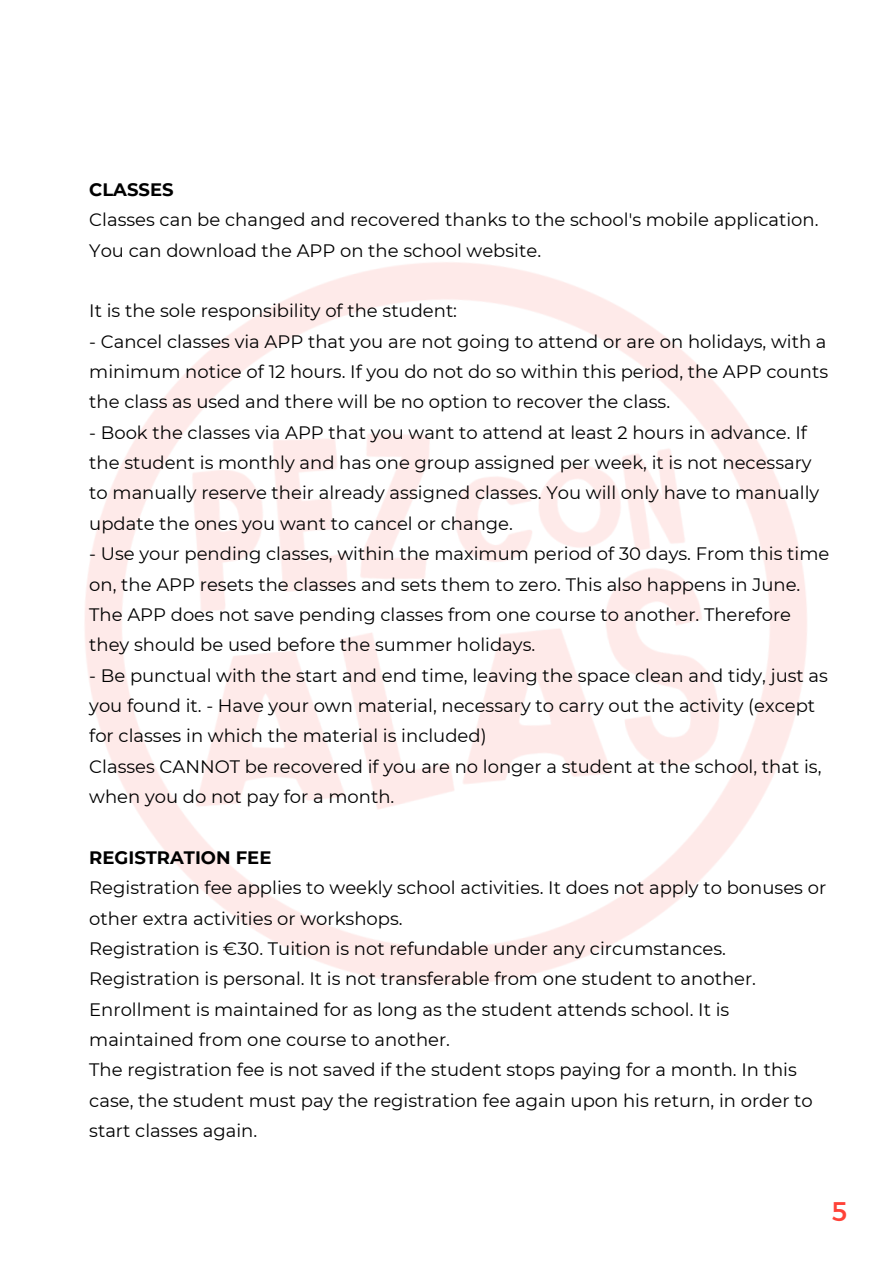
<style>
.page{position:relative;width:893px;height:1264px;background:#fff}
.page>*{position:absolute;margin:0;border:0;box-sizing:border-box;transform-origin:0 0}
.t1{font:27px "Montserrat";color:#ff4238}
.t2{font:18px/30.3px "Montserrat";color:#000}
.t3{font:700 18px "Montserrat";color:#000}
</style>
<div class="page">
<p class="t3" style="left:89px;top:178px;width:86px">CLASSES</p>
<p class="t2" style="left:89px;top:204px;width:730px">Classes can be changed and recovered thanks to the school's mobile application.<br>You can download the APP on the school website.</p>
<p class="t2" style="left:89px;top:296px;width:369px">It is the sole responsibility of the student:</p>
<p class="t2" style="left:89px;top:326px;width:740px;text-align:justify">- Cancel classes via APP that you are not going to attend or are on holidays, with a minimum notice of 12 hours. If you do not do so within this period, the APP counts the class as used and there will be no option to recover the class.</p>
<p class="t2" style="left:89px;top:417px;width:731px">- Book the classes via APP that you want to attend at least 2 hours in advance. If the student is monthly and has one group assigned per week, it is not necessary to manually reserve their already assigned classes. You will only have to manually update the ones you want to cancel or change.</p>
<p class="t2" style="left:89px;top:538px;width:741px">- Use your pending classes, within the maximum period of 30 days. From this time on, the APP resets the classes and sets them to zero. This also happens in June.<br>The APP does not save pending classes from one course to another. Therefore they should be used before the summer holidays.</p>
<p class="t2" style="left:89px;top:660px;width:740px">- Be punctual with the start and end time, leaving the space clean and tidy, just as you found it. - Have your own material, necessary to carry out the activity (except for classes in which the material is included)</p>
<p class="t2" style="left:89px;top:751px;width:733px">Classes CANNOT be recovered if you are no longer a student at the school, that is, when you do not pay for a month.</p>
<p class="t3" style="left:89px;top:846px;width:184px">REGISTRATION FEE</p>
<p class="t2" style="left:89px;top:872px;width:738px">Registration fee applies to weekly school activities. It does not apply to bonuses or other extra activities or workshops.</p>
<p class="t2" style="left:89px;top:933px;width:668px">Registration is €30. Tuition is not refundable under any circumstances.<br>Registration is personal. It is not transferable from one student to another.</p>
<p class="t2" style="left:89px;top:994px;width:641px">Enrollment is maintained for as long as the student attends school. It is maintained from one course to another.</p>
<p class="t2" style="left:89px;top:1054px;width:725px">The registration fee is not saved if the student stops paying for a month. In this case, the student must pay the registration fee again upon his return, in order to start classes again.</p>
<p class="t1" style="left:831px;top:1193px;width:17px">5</p>
</div>
